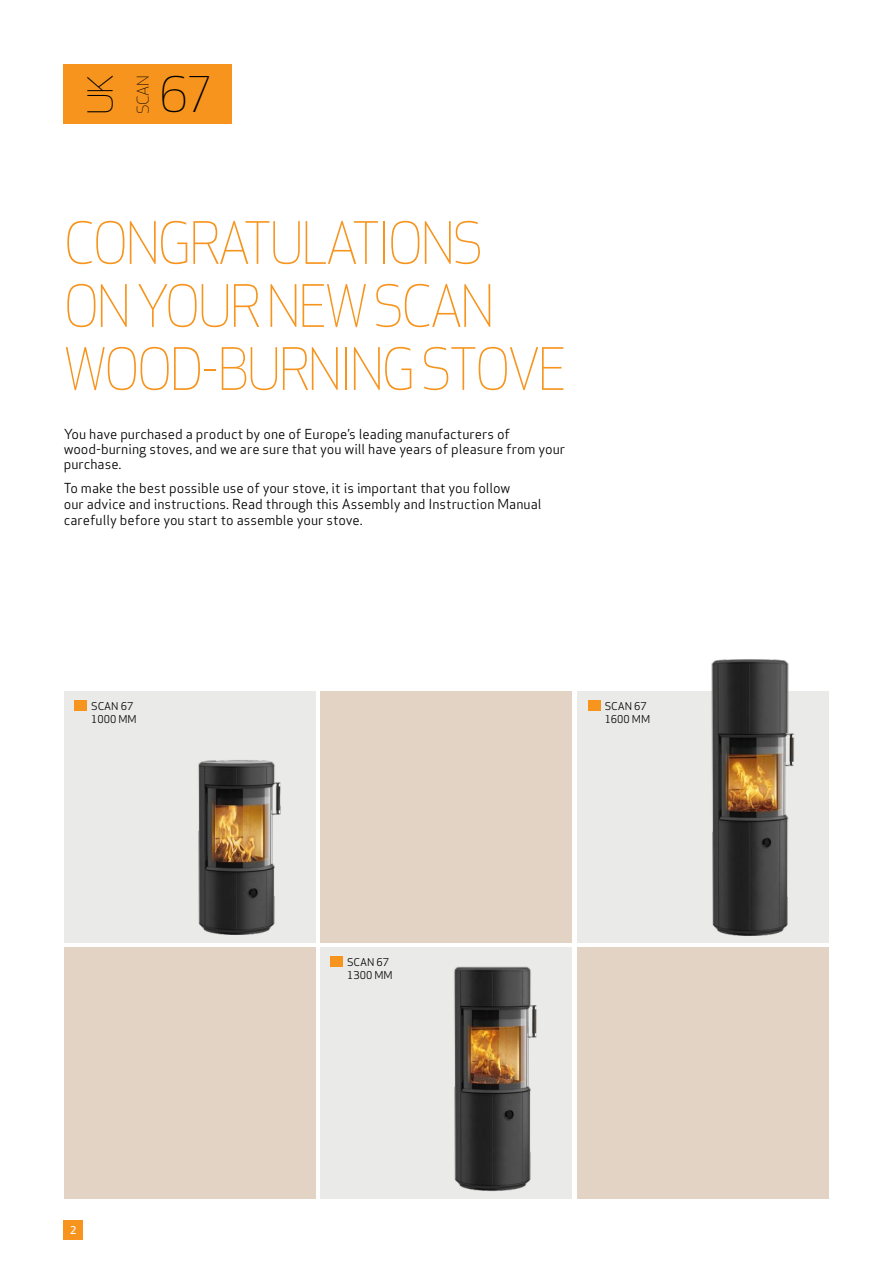
<style>
.page{position:relative;width:893px;height:1263px;background:#fff}
.page>*{position:absolute;margin:0;border:0;box-sizing:border-box;transform-origin:0 0}
.t1{font:300 57px/63px "Apex Sans";letter-spacing:-.05em;color:#f7941d;scale:.9 1}
.t2{font:300 48px "Apex Sans";color:#000}
.t3{font:300 33.75px "Apex Sans";color:#000}
.t4{font:300 15.9px "Apex Sans";color:#000}
.t5{font:13.5px/15px "Apex Sans";color:#000}
.t6{font:10.5px/12.6px "Apex Sans";color:#000}
.t7{font:500 10.5px "Apex Sans";color:#fff}
</style>
<div class="page">
<div style="left:64px;top:1220px;width:19px;height:20px;background:#f7941d"></div>
<div style="left:64px;top:64px;width:168px;height:59px;background:#f7941d"></div>
<div style="left:320px;top:691px;width:252px;height:252px;background:#e3d3c5"></div>
<div style="left:64px;top:691px;width:252px;height:252px;background:#eaeae8"></div>
<div style="left:64px;top:947px;width:252px;height:252px;background:#e3d3c5"></div>
<div style="left:320px;top:947px;width:252px;height:252px;background:#eaeae8"></div>
<div style="left:74px;top:700px;width:13px;height:11px;background:#f7941d"></div>
<div style="left:330px;top:956px;width:13px;height:11px;background:#f7941d"></div>
<div style="left:577px;top:691px;width:252px;height:252px;background:#eaeae8"></div>
<div style="left:577px;top:947px;width:252px;height:252px;background:#e3d3c5"></div>
<div style="left:588px;top:700px;width:12px;height:11px;background:#f7941d"></div>
<img style="left:198px;top:760px;width:83px;height:175px">
<img style="left:454px;top:966px;width:83px;height:226px">
<img style="left:711px;top:659px;width:83px;height:277px">
<h3 class="t3" style="left:79px;top:115px;width:43px;rotate:-90deg">UK</h3>
<p class="t4" style="left:133px;top:114px;width:40px;rotate:-90deg">SCAN</p>
<h2 class="t2" style="left:159px;top:64px;width:53px">67</h2>
<h1 class="t1" style="left:64px;top:211px;width:561px">CONGRATULATIONS<br>ON YOUR NEW SCAN<br>WOOD-BURNING STOVE</h1>
<p class="t5" style="left:64px;top:425px;width:503px">You have purchased a product by one of Europe’s leading manufacturers of wood-burning stoves, and we are sure that you will have years of pleasure from your purchase.</p>
<p class="t5" style="left:64px;top:478px;width:479px;line-height:16.2px">To make the best possible use of your stove, it is important that you follow<br>our advice and instructions. Read through this Assembly and Instruction Manual carefully before you start to assemble your stove.</p>
<p class="t6" style="left:91px;top:699px;width:47px">SCAN 67<br>1000 MM</p>
<p class="t6" style="left:605px;top:699px;width:47px">SCAN 67<br>1600 MM</p>
<p class="t6" style="left:347px;top:955px;width:47px">SCAN 67<br>1300 MM</p>
<p class="t7" style="left:70px;top:1221px;width:8px">2</p>
</div>
